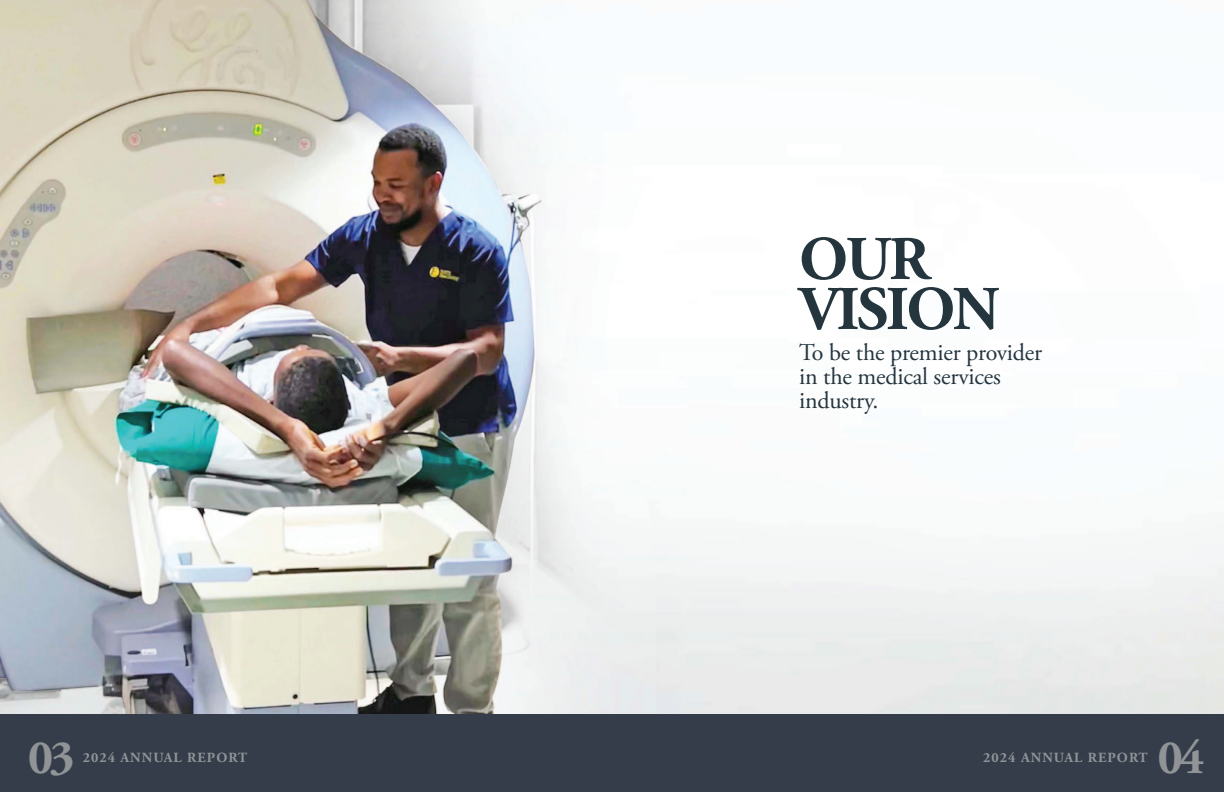
<style>
.page{position:relative;width:1224px;height:792px;background:#fff}
.page>*{position:absolute;margin:0;border:0;box-sizing:border-box;transform-origin:0 0}
.t1{font:700 62px "Adobe Garamond Pro";letter-spacing:-.04em;color:#25353e}
.t2{font:700 48px "Adobe Garamond Pro";color:#919497}
.t3{font:24px/24px "Adobe Garamond Pro";letter-spacing:-.01em;color:#25353e}
.t4{font:700 14px "Adobe Garamond Pro";letter-spacing:.075em;color:#919497}
</style>
<div class="page">
<img style="left:0;top:0;width:1224px;height:714px">
<div style="left:0;top:714px;width:613px;height:78px;background:#353d4b"></div>
<div style="left:613px;top:714px;width:611px;height:78px;background:#353d4b"></div>
<p class="t1" style="left:799px;top:223px;width:132px">OUR</p>
<p class="t1" style="left:799px;top:273px;width:202px">VISION</p>
<p class="t3" style="left:799px;top:341px;width:244px">To be the premier provider in the medical services industry.</p>
<p class="t2" style="left:28px;top:730px;width:48px">03</p>
<p class="t4" style="left:83px;top:749px;width:166px">2024 ANNUAL REPORT</p>
<p class="t4" style="left:983px;top:749px;width:166px">2024 ANNUAL REPORT</p>
<p class="t2" style="left:1158px;top:730px;width:48px">04</p>
</div>
